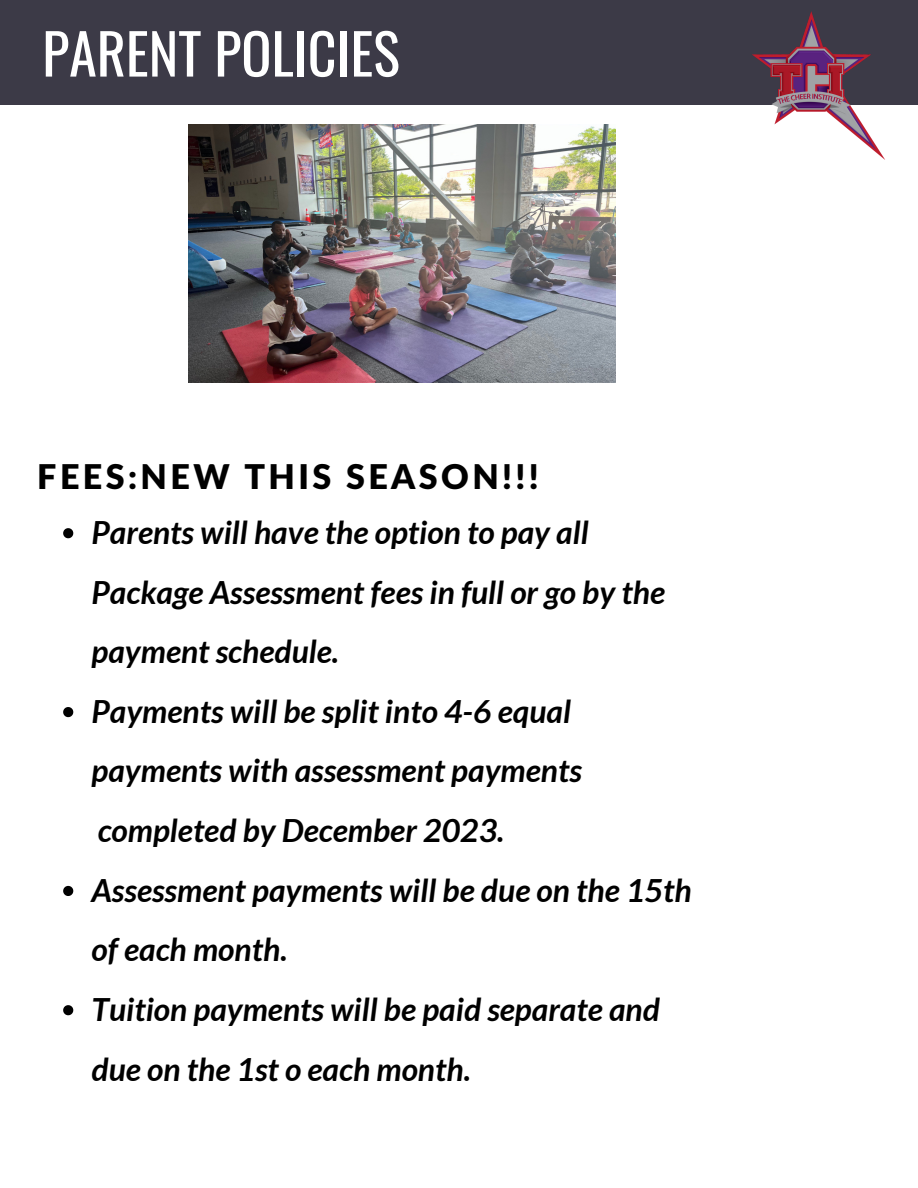
<style>
.page{position:relative;width:918px;height:1188px;background:#fff}
.page>*{position:absolute;margin:0;border:0;box-sizing:border-box;transform-origin:0 0}
.t1{font:56.1px "Oswald";color:#fff}
.t2{font:900 34.05px "Lato Latin";letter-spacing:.1em;color:#000}
.t3{font:italic 700 31.95px/59.7px "Lato";color:#000}
</style>
<div class="page">
<div style="left:0;top:0;width:918px;height:105px;background:#3c3a47"></div>
<img style="left:188px;top:124px;width:428px;height:259px">
<img style="left:752px;top:11px;width:133px;height:149px">
<svg style="left:63px;top:528px;width:10px;height:10px"></svg>
<svg style="left:63px;top:707px;width:10px;height:10px"></svg>
<svg style="left:63px;top:886px;width:10px;height:10px"></svg>
<svg style="left:63px;top:1005px;width:10px;height:10px"></svg>
<h1 class="t1" style="left:42px;top:10px;width:359px">PARENT POLICIES</h1>
<p class="t2" style="left:37px;top:461px;width:503px">FEES:NEW THIS SEASON!!!</p>
<p class="t3" style="left:92px;top:502px;width:602px">Parents will have the option to pay all<br>Package Assessment fees in full or go by the payment schedule.<br>Payments will be split into 4-6 equal payments with assessment payments completed by December 2023.<br>Assessment payments will be due on the 15th of each month.<br>Tuition payments will be paid separate and due on the 1st o each month.</p>
</div>
